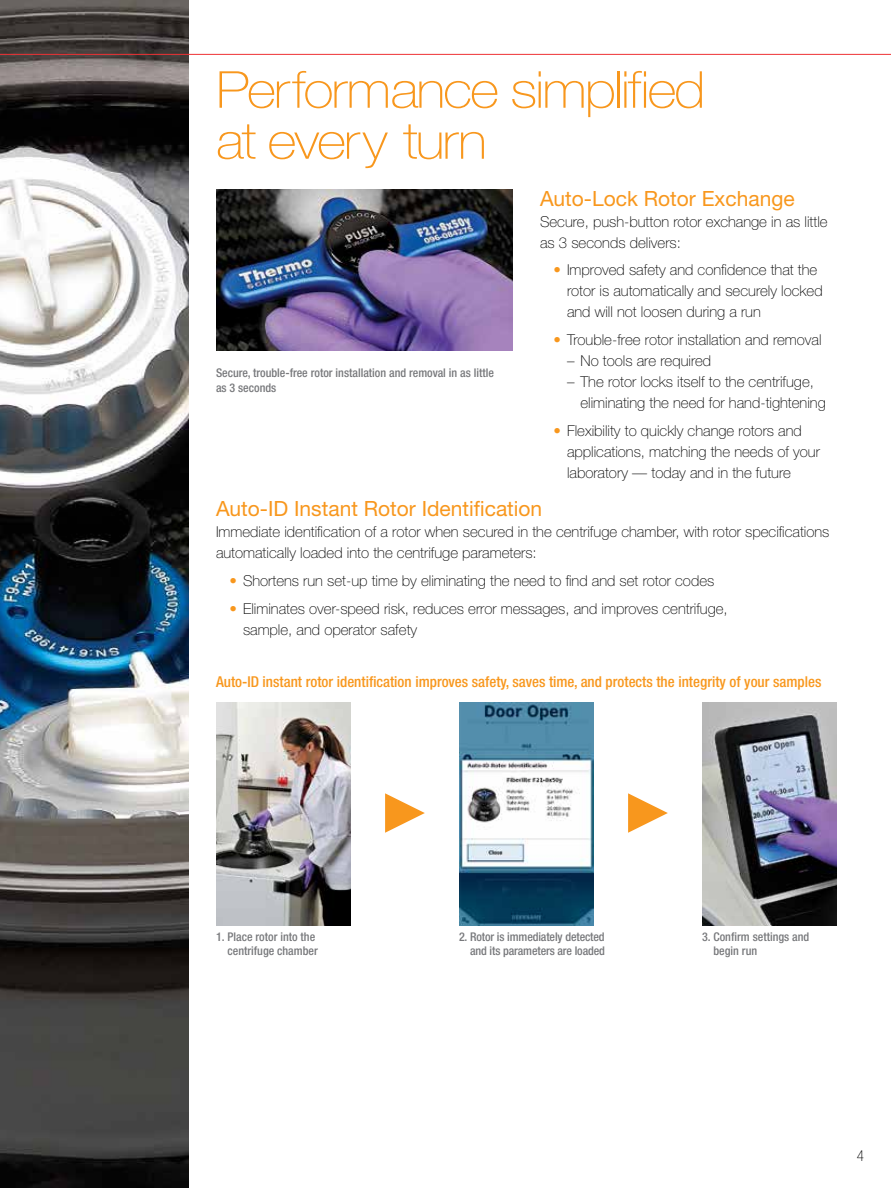
<style>
.page{position:relative;width:891px;height:1188px;background:#fff}
.page>*{position:absolute;margin:0;border:0;box-sizing:border-box;transform-origin:0 0}
.t1{font:100 51px/51px "Helvetica Neue";letter-spacing:-.04em;color:#f8971d;scale:1.1 1}
.t2{font:21px "Helvetica Neue";color:#f8971d}
.t3{font:100 15px/21px "Helvetica Neue";color:#000}
.t4{font:500 condensed 15px "Helvetica Neue";color:#f8971d}
.t5{font:100 condensed 15px "Helvetica Neue";color:#000}
.t6{font:500 condensed 12px/14.4px "Helvetica Neue";color:#77787b}
.s1{color:#f8971d}
</style>
<div class="page">
<img style="left:0;top:0;width:189px;height:1188px">
<img style="left:216px;top:189px;width:297px;height:162px">
<img style="left:216px;top:702px;width:135px;height:223px">
<img style="left:459px;top:702px;width:135px;height:223px">
<img style="left:702px;top:702px;width:135px;height:223px">
<hr style="left:0;top:54px;width:891px;height:1px;background:#ee3134">
<h1 class="t1" style="left:216px;top:64px;width:447px">Performance simplified at every turn</h1>
<p class="t6" style="left:216px;top:365px;width:279px">Secure, trouble-free rotor installation and removal in as little as 3 seconds</p>
<h2 class="t2" style="left:540px;top:186px;width:256px">Auto-Lock Rotor Exchange</h2>
<p class="t3" style="left:540px;top:211px;width:289px">Secure, push-button rotor exchange in as little as 3 seconds delivers:</p>
<p class="t3" style="left:567px;top:260px;width:257px;text-indent:-14px"><span class="s1">•</span> Improved safety and confidence that the rotor is automatically and securely locked and will not loosen during a run</p>
<p class="t3" style="left:554px;top:329px;width:270px"><span class="s1">•</span> Trouble-free rotor installation and removal</p>
<p class="t3" style="left:567px;top:350px;width:146px">– No tools are required</p>
<p class="t3" style="left:580px;top:371px;width:247px;text-indent:-14px">– The rotor locks itself to the centrifuge, eliminating the need for hand-tightening</p>
<p class="t3" style="left:567px;top:420px;width:254px;text-indent:-14px"><span class="s1">•</span> Flexibility to quickly change rotors and applications, matching the needs of your laboratory — today and in the future</p>
<h2 class="t2" style="left:216px;top:496px;width:328px">Auto-ID Instant Rotor Identification</h2>
<p class="t3" style="left:216px;top:521px;width:615px">Immediate identification of a rotor when secured in the centrifuge chamber, with rotor specifications automatically loaded into the centrifuge parameters:</p>
<p class="t3" style="left:230px;top:570px;width:486px"><span class="s1">•</span> Shortens run set-up time by eliminating the need to find and set rotor codes</p>
<p class="t3" style="left:243px;top:598px;width:486px;text-indent:-14px"><span class="s1">•</span> Eliminates over-speed risk, reduces error messages, and improves centrifuge, sample, and operator safety</p>
<p class="t4" style="left:216px;top:672px;width:607px">Auto-ID instant rotor identification improves safety, saves time, and protects the integrity of your samples</p>
<p class="t6" style="left:216px;top:929px;width:103px;text-align:right">1. Place rotor into the centrifuge chamber</p>
<p class="t6" style="left:714px;top:929px;width:97px;text-indent:-12px">3. Confirm settings and begin run</p>
<p class="t6" style="left:459px;top:929px;width:148px;text-align:right">2. Rotor is immediately detected and its parameters are loaded</p>
<p class="t5" style="left:857px;top:1147px;width:9px">4</p>
</div>
